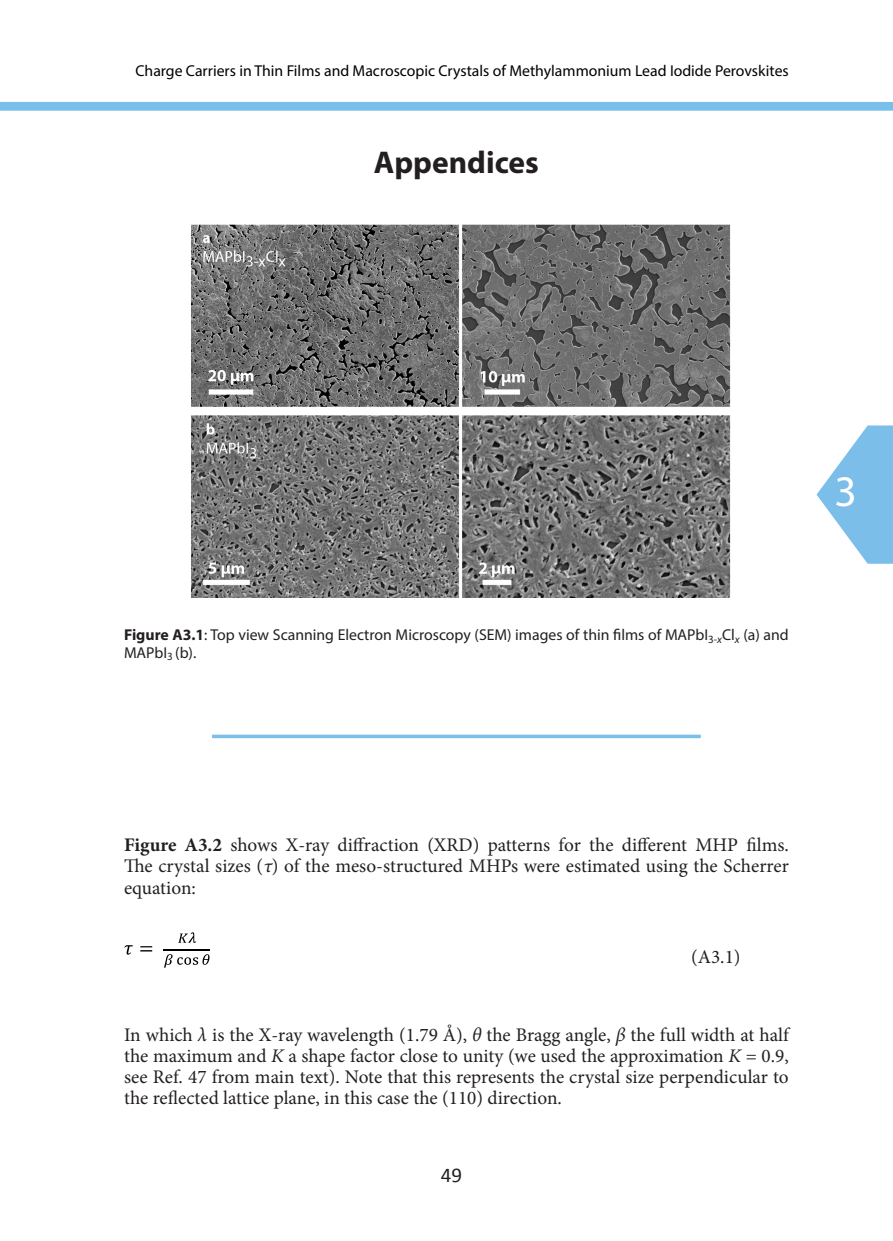
<style>
.page{position:relative;width:893px;height:1241px;background:#fff}
.page>*{position:absolute;margin:0;border:0;box-sizing:border-box;transform-origin:0 0}
.t1{font:43.75px "Myriad Pro";color:#fff}
.t2{font:700 31.5px "Myriad Pro";color:#231f20}
.t3{font:21px "Calibri";color:#231f20}
.t4{font:19.25px/21.2px "Minion Pro";color:#231f20;text-align:justify}
.t5{font:15.75px/17.3px "Myriad Pro";color:#231f20}
.t6{font:15.75px "Myriad Pro";color:#000}
.s1{font-weight:700}
.s2{font-style:italic}
</style>
<div class="page">
<svg style="left:816px;top:425px;width:77px;height:138px"></svg>
<div style="left:0;top:102px;width:893px;height:9px;background:#78bfe9"></div>
<img style="left:192px;top:225px;width:539px;height:372px">
<svg style="left:124px;top:945px;width:9px;height:9px"></svg>
<svg style="left:140px;top:946px;width:13px;height:5px"></svg>
<svg style="left:179px;top:932px;width:17px;height:10px"></svg>
<svg style="left:164px;top:949px;width:46px;height:18px"></svg>
<svg style="left:212px;top:734px;width:489px;height:4px;background:#8fc9ec"></svg>
<p class="t6" style="left:135px;top:61px;width:655px">Charge Carriers in Thin Films and Macroscopic Crystals of Methylammonium Lead Iodide Perovskites</p>
<p class="t2" style="left:374px;top:141px;width:166px">Appendices</p>
<h1 class="t1" style="left:834px;top:464px;width:24px">3</h1>
<p class="t5" style="left:124px;top:626px;width:666px"><span class="s1">Figure A3.1</span>: Top view Scanning Electron Microscopy (SEM) images of thin films of MAPbI<sub>3-</sub><sub>x</sub>Cl<sub>x</sub> (a) and<br>MAPbI<sub>3</sub> (b).</p>
<p class="t4" style="left:124px;top:834px;width:666px"><span class="s1">Figure A3.2</span> shows X-ray diffraction (XRD) patterns for the different MHP films.<br>The crystal sizes (<span class="s2">τ</span>) of the meso-structured MHPs were estimated using the Scherrer equation:</p>
<p class="t4" style="left:691px;top:946px;width:51px">(A3.1)</p>
<p class="t4" style="left:124px;top:1023px;width:666px">In which <span class="s2">λ</span> is the X-ray wavelength (1.79 Å), <span class="s2">θ</span> the Bragg angle, <span class="s2">β</span> the full width at half the maximum and <span class="s2">K</span> a shape factor close to unity (we used the approximation <span class="s2">K</span> = 0.9, see Ref. 47 from main text). Note that this represents the crystal size perpendicular to the reflected lattice plane, in this case the (110) direction.</p>
<p class="t3" style="left:441px;top:1161px;width:23px">49</p>
</div>
